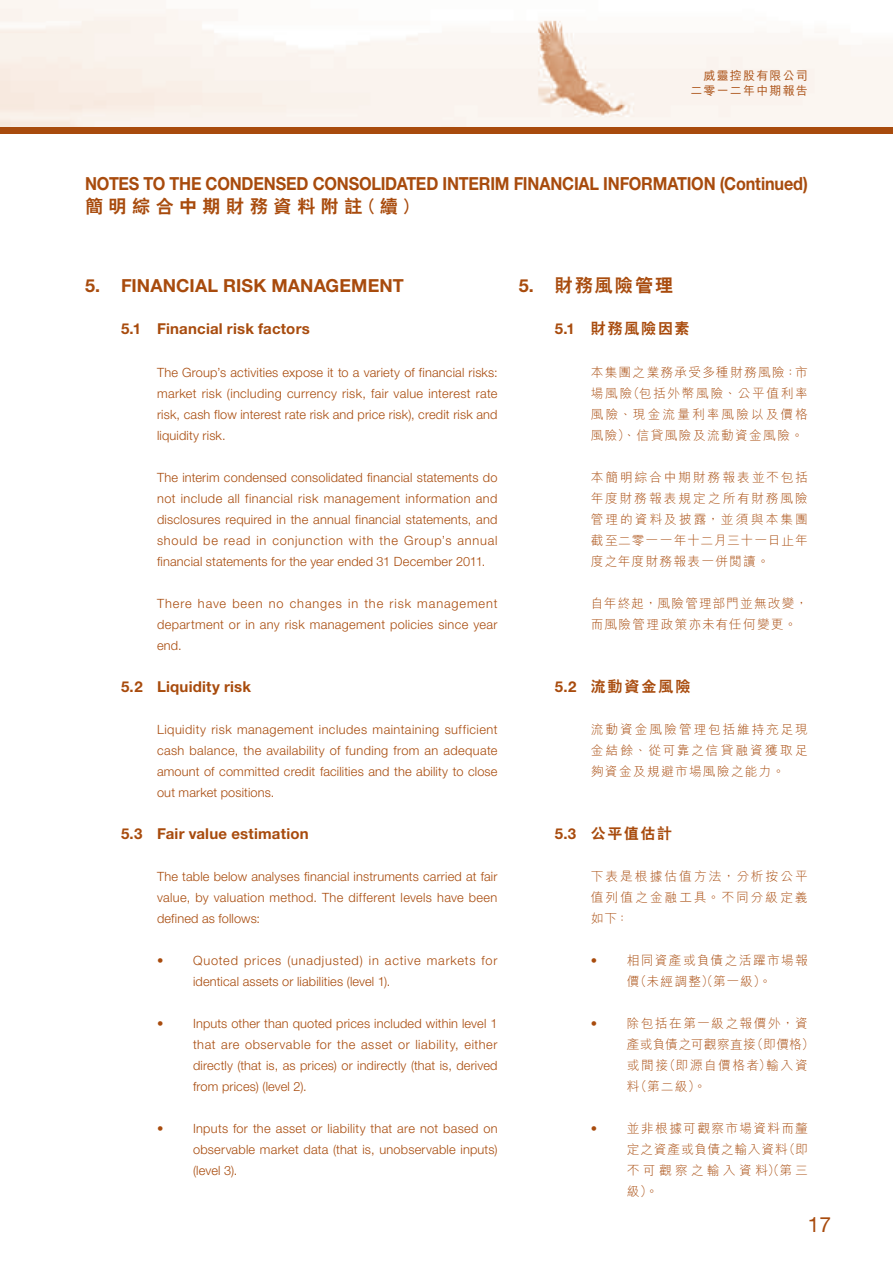
<style>
.page{position:relative;width:893px;height:1263px;background:#fff}
.page>*{position:absolute;margin:0;border:0;box-sizing:border-box;transform-origin:0 0}
.t1{font:21px "Helvetica Neue LT Std";color:#a84b0d}
._03_H1{font:700 18px "Helvetica Neue LT Std";letter-spacing:-.01em;color:#a84b0d;scale:.9 1}
._03_H1-2{font:700 18px "Helvetica Neue LT Std";letter-spacing:-.01em;color:#a84b0d}
._03_H1-3{font:800 18px "C Hei 2 HK";letter-spacing:.305em;color:#a84b0d}
._04___H2{font:700 15px "Helvetica Neue LT Std";letter-spacing:.015em;color:#a84b0d}
._04___H2-2{font:800 15px "C Hei 2 HK";letter-spacing:.12em;color:#a84b0d}
._13_____P4{font:300 12.75px/21px "Helvetica Neue LT Std";letter-spacing:.015em;color:#a84b0d;text-align:justify}
._09_______IN4{font:300 12.75px/21px "Helvetica Neue LT Std";letter-spacing:.015em;color:#a84b0d;text-align:justify}
._13_____P4-2{font:300 12.75px/21px "M Hei HK";letter-spacing:.12em;color:#a84b0d;text-align:justify}
._09_______IN4-2{font:300 12.75px/21px "M Hei HK";letter-spacing:.095em;color:#a84b0d;text-align:center}
._09_______IN4-3{font:300 12.75px/21px "Helvetica Neue LT Std";letter-spacing:.045em;color:#a84b0d}
._13_____P4-3{font:300 12.75px/21px "M Hei HK";letter-spacing:.085em;color:#a84b0d}
.t2{font:500 12px/15px "M Hei HK";letter-spacing:.1em;color:#a84b0d;text-align:right}
.s1{font-family:"Helvetica Neue LT Std";font-weight:700}
.s2{font-family:"Helvetica Neue LT Std"}
</style>
<div class="page">
<img style="left:0;top:0;width:893px;height:128px">
<div style="left:0;top:128px;width:893px;height:6px;background:#a84b0d"></div>
<p class="t2" style="left:690px;top:67px;width:119px">威靈控股有限公司二零一二年中期報告</p>
<h2 class="_03_H1" style="left:85px;top:172px;width:805px">NOTES TO THE CONDENSED CONSOLIDATED INTERIM FINANCIAL INFORMATION (Continued)</h2>
<h2 class="_03_H1-3" style="left:85px;top:195px;width:336px">簡明綜合中期財務資料附註（續）</h2>
<p class="_03_H1-2" style="left:85px;top:275px;width:320px">5. FINANCIAL RISK MANAGEMENT</p>
<p class="_04___H2" style="left:121px;top:320px;width:190px">5.1 Financial risk factors</p>
<p class="_13_____P4" style="left:157px;top:361px;width:342px">The Group’s activities expose it to a variety of financial risks: market risk (including currency risk, fair value interest rate risk, cash flow interest rate risk and price risk), credit risk and liquidity risk.</p>
<p class="_13_____P4" style="left:157px;top:466px;width:342px">The interim condensed consolidated financial statements do not include all financial risk management information and disclosures required in the annual financial statements, and should be read in conjunction with the Group’s annual financial statements for the year ended 31 December 2011.</p>
<p class="_13_____P4" style="left:157px;top:592px;width:342px">There have been no changes in the risk management department or in any risk management policies since year end.</p>
<p class="_04___H2" style="left:121px;top:677px;width:132px">5.2 Liquidity risk</p>
<p class="_13_____P4" style="left:157px;top:718px;width:342px">Liquidity risk management includes maintaining sufficient cash balance, the availability of funding from an adequate amount of committed credit facilities and the ability to close out market positions.</p>
<p class="_04___H2" style="left:121px;top:824px;width:189px">5.3 Fair value estimation</p>
<p class="_13_____P4" style="left:157px;top:865px;width:342px">The table below analyses financial instruments carried at fair value, by valuation method. The different levels have been defined as follows:</p>
<p class="_09_______IN4-3" style="left:193px;top:949px;width:306px;text-indent:-36px">• Quoted prices (unadjusted) in active markets for identical assets or liabilities (level 1).</p>
<p class="_09_______IN4" style="left:193px;top:1012px;width:306px;text-indent:-36px">• Inputs other than quoted prices included within level 1 that are observable for the asset or liability, either directly (that is, as prices) or indirectly (that is, derived from prices) (level 2).</p>
<p class="_09_______IN4" style="left:193px;top:1117px;width:306px;text-indent:-36px">• Inputs for the asset or liability that are not based on observable market data (that is, unobservable inputs) (level 3).</p>
<p class="_03_H1-3" style="left:519px;top:274px;width:156px"><span class="s1">5.</span> 財務風險管理</p>
<p class="_04___H2-2" style="left:555px;top:319px;width:136px"><span class="s1">5.1</span> 財務風險因素</p>
<p class="_13_____P4-2" style="left:591px;top:361px;width:219px">本集團之業務承受多種財務風險：市場風險（包括外幣風險、公平值利率風險、現金流量利率風險以及價格風險）、信貸風險及流動資金風險。</p>
<p class="_13_____P4-2" style="left:591px;top:466px;width:219px">本簡明綜合中期財務報表並不包括年度財務報表規定之所有財務風險管理的資料及披露，並須與本集團截至二零一一年十二月三十一日止年度之年度財務報表一併閱讀。</p>
<p class="_13_____P4-3" style="left:591px;top:592px;width:219px">自年終起，風險管理部門並無改變，而風險管理政策亦未有任何變更。</p>
<p class="_04___H2-2" style="left:555px;top:676px;width:137px"><span class="s1">5.2</span> 流動資金風險</p>
<p class="_13_____P4-2" style="left:591px;top:718px;width:219px">流動資金風險管理包括維持充足現金結餘、從可靠之信貸融資獲取足夠資金及規避市場風險之能力。</p>
<p class="_04___H2-2" style="left:555px;top:823px;width:119px"><span class="s1">5.3</span> 公平值估計</p>
<p class="_13_____P4-2" style="left:591px;top:865px;width:219px">下表是根據估值方法，分析按公平值列值之金融工具。不同分級定義如下：</p>
<p class="_09_______IN4-2" style="left:591px;top:949px;width:219px"><span class="s2">•</span> 相同資產或負債之活躍市場報價（未經調整（）第一級）。</p>
<p class="_09_______IN4-2" style="left:627px;top:1012px;width:189px;text-align:left;text-indent:-36px"><span class="s2">•</span> 除包括在第一級之報價外，資產或負債之可觀察直接（即價格）或間接（即源自價格者）輸入資料（第二級）。</p>
<p class="_09_______IN4-2" style="left:627px;top:1117px;width:183px;text-align:justify;text-indent:-36px"><span class="s2">•</span> 並非根據可觀察市場資料而釐定之資產或負債之輸入資料（即不可觀察之輸入資料（）第三級）。</p>
<h1 class="t1" style="left:808px;top:1212px;width:25px">17</h1>
</div>
